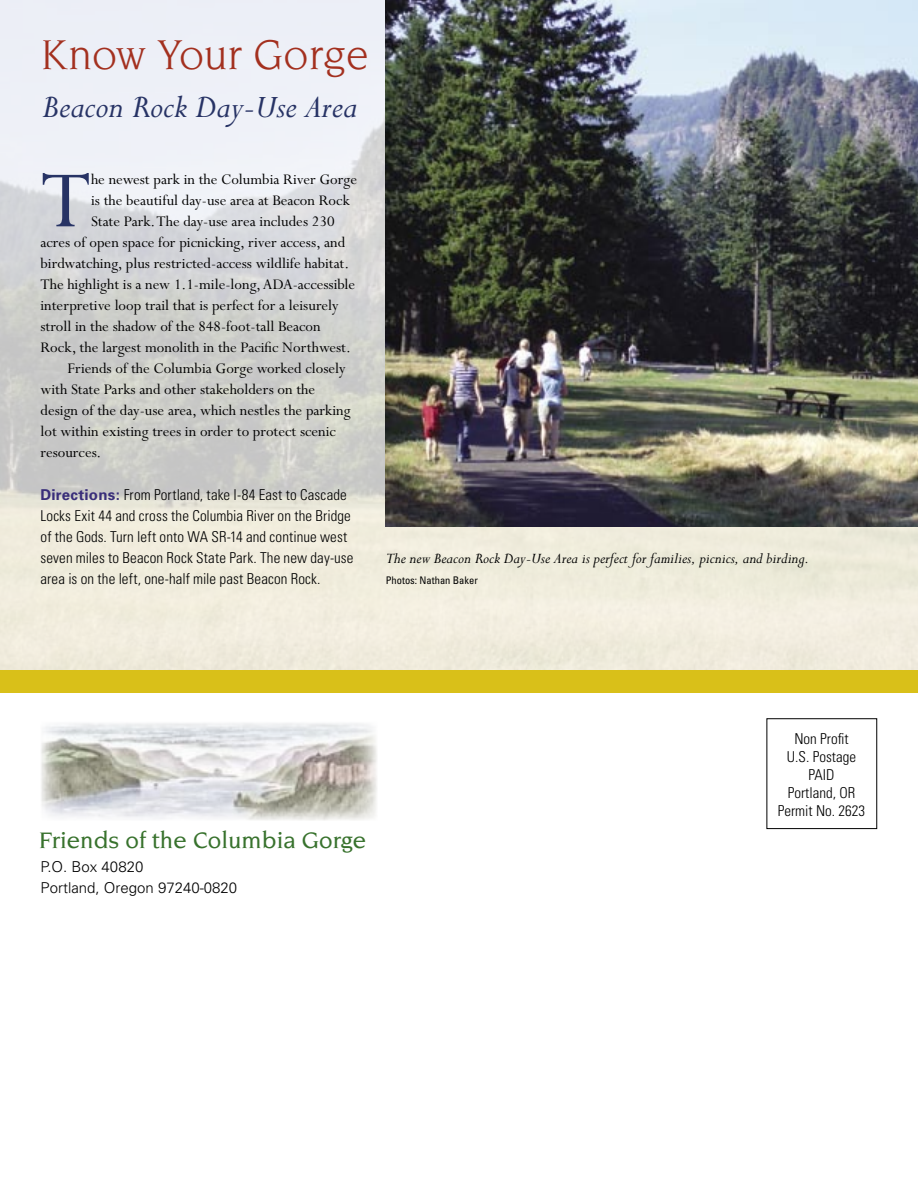
<style>
.page{position:relative;width:918px;height:1188px;background:#fff}
.page>*{position:absolute;margin:0;border:0;box-sizing:border-box;transform-origin:0 0}
.t1{font:89.85px "Perpetua";color:#273365}
.t2{font:45px "Novarese";letter-spacing:-.01em;color:#a3301f}
.t3{font:italic 36px "Perpetua";color:#273365}
.t4{font:500 24.3px "Novarese";color:#38722d}
.t5{font:16.5px "Perpetua";color:#000}
.t6{font:italic 16.5px "Perpetua";color:#000}
.t7{font:300 condensed 15px/18px "Univers";letter-spacing:.005em;color:#000;text-align:center}
.t8{font:300 15px/21px "Univers";color:#000}
.t9{font:condensed 10.5px "Univers";color:#000}
.s1{font-weight:700;font-stretch:normal;color:#392e7a}
</style>
<div class="page">
<img style="left:0;top:0;width:918px;height:670px">
<div style="left:0;top:670px;width:918px;height:23px;background:#d9c019"></div>
<img style="left:41px;top:723px;width:336px;height:98px">
<div style="left:767px;top:718px;width:110px;height:111px;border:1px solid #000"></div>
<img style="left:386px;top:0;width:532px;height:527px">
<h2 class="t2" style="left:40px;top:31px;width:330px">Know Your Gorge</h2>
<h3 class="t3" style="left:43px;top:88px;width:316px">Beacon Rock Day-Use Area</h3>
<h1 class="t1" style="left:40px;top:154px;width:52px">T</h1>
<p class="t5" style="left:91px;top:171px;width:268px">he newest park in the Columbia River Gorge</p>
<p class="t5" style="left:91px;top:192px;width:261px">is the beautiful day-use area at Beacon Rock</p>
<p class="t5" style="left:91px;top:213px;width:245px">State Park. The day-use area includes 230</p>
<p class="t5" style="left:41px;top:234px;width:306px">acres of open space for picnicking, river access, and</p>
<p class="t5" style="left:41px;top:255px;width:310px">birdwatching, plus restricted-access wildlife habitat.</p>
<p class="t5" style="left:41px;top:276px;width:316px">The highlight is a new 1.1-mile-long, ADA-accessible</p>
<p class="t5" style="left:41px;top:297px;width:300px">interpretive loop trail that is perfect for a leisurely</p>
<p class="t5" style="left:41px;top:318px;width:282px">stroll in the shadow of the 848-foot-tall Beacon</p>
<p class="t5" style="left:41px;top:339px;width:312px">Rock, the largest monolith in the Pacific Northwest.</p>
<p class="t5" style="left:67px;top:360px;width:280px">Friends of the Columbia Gorge worked closely</p>
<p class="t5" style="left:41px;top:381px;width:276px">with State Parks and other stakeholders on the</p>
<p class="t5" style="left:41px;top:402px;width:312px">design of the day-use area, which nestles the parking</p>
<p class="t5" style="left:41px;top:423px;width:297px">lot within existing trees in order to protect scenic</p>
<p class="t5" style="left:41px;top:444px;width:62px">resources.</p>
<p class="t7" style="left:40px;top:484px;width:315px;line-height:21px;text-align:left"><span class="s1">Directions:</span> From Portland, take I-84 East to Cascade Locks Exit 44 and cross the Columbia River on the Bridge of the Gods. Turn left onto WA SR-14 and continue west seven miles to Beacon Rock State Park. The new day-use area is on the left, one-half mile past Beacon Rock.</p>
<p class="t6" style="left:386px;top:550px;width:425px">The new Beacon Rock Day-Use Area is perfect for families, picnics, and birding.</p>
<p class="t9" style="left:386px;top:574px;width:94px">Photos: Nathan Baker</p>
<h3 class="t4" style="left:38px;top:827px;width:330px">Friends of the Columbia Gorge</h3>
<p class="t8" style="left:41px;top:855px;width:198px">P.O. Box 40820<br>Portland, Oregon 97240-0820</p>
<p class="t7" style="left:778px;top:729px;width:89px">Non Profit<br>U.S. Postage<br>PAID<br>Portland, OR<br>Permit No. 2623</p>
</div>
